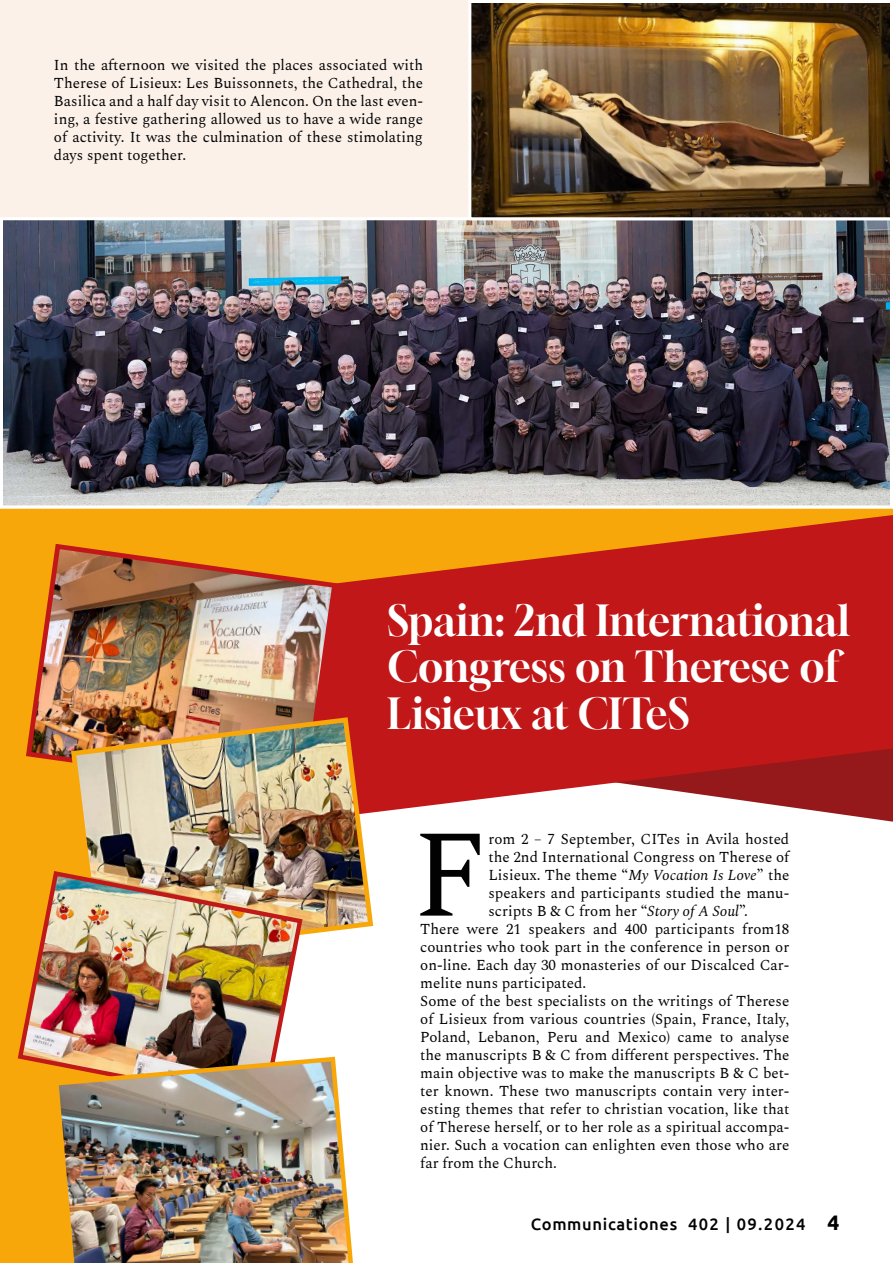
<style>
.page{position:relative;width:893px;height:1263px;background:#fff}
.page>*{position:absolute;margin:0;border:0;box-sizing:border-box;transform-origin:0 0}
.t1{font:124.05px "Spectral";color:#020203}
.t2{font:41.25px/46.5px "Gloock";letter-spacing:-.005em;color:#fff}
.t3{font:500 16.5px "Ubuntu";letter-spacing:.04em;color:#020203}
.t4{font:15px/18px "Spectral";color:#020203;text-align:justify}
.s1{font-style:italic}
.s2{font-weight:700;font-size:21px;color:#000}
</style>
<div class="page">
<svg style="left:1px;top:508px;width:892px;height:87px;background:#f7ac18"></svg>
<svg style="left:131px;top:515px;width:762px;height:307px;background:#ca3a25"></svg>
<div style="left:0;top:0;width:893px;height:480px;background:#fbf1e9"></div>
<img style="left:4px;top:221px;width:885px;height:283px">
<div style="left:0;top:217px;width:893px;height:291px;border:3px solid #fff"></div>
<div style="left:0;top:595px;width:147px;height:668px;background:#f7a70a"></div>
<img style="left:0;top:508px;width:1px;height:308px">
<img style="left:23px;top:541px;width:317px;height:221px">
<img style="left:68px;top:715px;width:308px;height:220px">
<img style="left:17px;top:868px;width:288px;height:197px">
<img style="left:52px;top:1054px;width:301px;height:209px">
<img style="left:472px;top:4px;width:417px;height:212px">
<div style="left:468px;top:0;width:425px;height:220px;border:3px solid #fff"></div>
<p class="t4" style="left:54px;top:55px;width:371px">In the afternoon we visited the places associated with Therese of Lisieux: Les Buissonnets, the Cathedral, the Basilica and a half day visit to Alencon. On the last even&shy;ing, a festive gathering allowed us to have a wide range of activity. It was the culmination of these stimolating days spent together.</p>
<h2 class="t2" style="left:388px;top:599px;width:463px">Spain: 2nd International<br>Congress on Therese of<br>Lisieux at CITeS</h2>
<h1 class="t1" style="left:412px;top:784px;width:78px">F</h1>
<p class="t4" style="left:488px;top:828px;width:302px">rom 2 – 7 September, CITes in Avila hosted</p>
<p class="t4" style="left:488px;top:846px;width:302px">the 2nd International Congress on Therese of</p>
<p class="t4" style="left:488px;top:864px;width:302px">Lisieux. The theme “<span class="s1">My Vocation Is Love</span>” the</p>
<p class="t4" style="left:488px;top:882px;width:302px">speakers and participants studied the manu-</p>
<p class="t4" style="left:488px;top:900px;width:261px">scripts B &amp; C from her “<span class="s1">Story of A Soul</span>”.</p>
<p class="t4" style="left:420px;top:918px;width:371px">There were 21 speakers and 400 participants from18</p>
<p class="t4" style="left:420px;top:936px;width:371px">countries who took part in the conference in person or</p>
<p class="t4" style="left:420px;top:954px;width:371px">on-line. Each day 30 monasteries of our Discalced Car-</p>
<p class="t4" style="left:420px;top:972px;width:168px">melite nuns participated.</p>
<p class="t4" style="left:420px;top:990px;width:371px">Some of the best specialists on the writings of Therese</p>
<p class="t4" style="left:420px;top:1008px;width:371px">of Lisieux from various countries (Spain, France, Italy,</p>
<p class="t4" style="left:420px;top:1026px;width:371px">Poland, Lebanon, Peru and Mexico) came to analyse</p>
<p class="t4" style="left:420px;top:1044px;width:371px">the manuscripts B &amp; C from different perspectives. The</p>
<p class="t4" style="left:420px;top:1062px;width:371px">main objective was to make the manuscripts B &amp; C bet-</p>
<p class="t4" style="left:420px;top:1080px;width:371px">ter known. These two manuscripts contain very inter-</p>
<p class="t4" style="left:420px;top:1098px;width:371px">esting themes that refer to christian vocation, like that</p>
<p class="t4" style="left:420px;top:1116px;width:371px">of Therese herself, or to her role as a spiritual accompa-</p>
<p class="t4" style="left:420px;top:1134px;width:371px">nier. Such a vocation can enlighten even those who are</p>
<p class="t4" style="left:420px;top:1152px;width:138px">far from the Church.</p>
<p class="t3" style="left:531px;top:1213px;width:310px">Communicationes 402 | 09.2024 <span class="s2">4</span></p>
</div>
